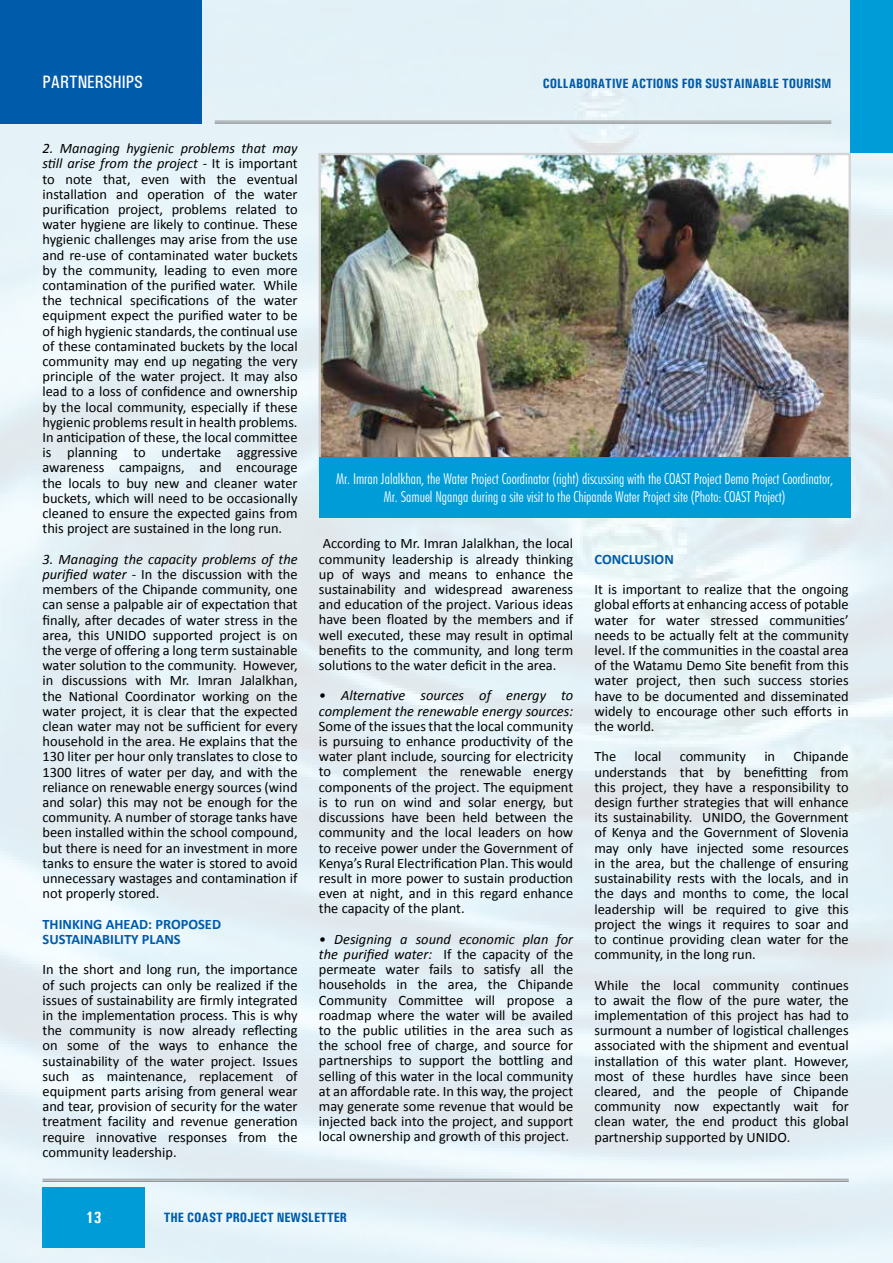
<style>
.page{position:relative;width:893px;height:1263px;background:#fff}
.page>*{position:absolute;margin:0;border:0;box-sizing:border-box;transform-origin:0 0}
.t1{font:500 condensed 18px "Univers";color:#fff}
.t2{font:700 condensed 16.5px "Univers";color:#fff}
.t3{font:300 condensed 15px/18px "Futura BT";color:#fff;text-align:center}
.t4{font:14.4px/15.1px "Calibri";color:#000;text-align:justify}
.t5{font:italic 14.4px/15.1px "Calibri";color:#000}
.t6{font:700 14.4px/15.1px "Calibri";color:#005baa}
.t7{font:700 condensed 13.5px "Univers";color:#005baa}
.s1{font-style:italic}
</style>
<div class="page">
<img style="left:0;top:0;width:893px;height:1263px">
<div style="left:43px;top:1187px;width:102px;height:61px;background:#009cd8"></div>
<hr style="left:43px;top:1179px;width:806px;height:1px;background:#939598">
<hr style="left:43px;top:1180px;width:806px;height:2px;background:#939598">
<div style="left:0;top:0;width:201px;height:124px;background:#005baa"></div>
<div style="left:850px;top:0;width:43px;height:153px;background:#009cd8"></div>
<hr style="left:215px;top:121px;width:616px;height:1px;background:#939598">
<hr style="left:215px;top:122px;width:616px;height:2px;background:#939598">
<img style="left:319px;top:153px;width:532px;height:320px">
<div style="left:319px;top:457px;width:531px;height:61px;background:#009cd8"></div>
<p class="t1" style="left:43px;top:71px;width:102px">PARTNERSHIPS</p>
<p class="t7" style="left:543px;top:76px;width:290px">COLLABORATIVE ACTIONS FOR SUSTAINABLE TOURISM</p>
<p class="t4" style="left:43px;top:141px;width:257px"><span class="s1">2. Managing hygienic problems that may still arise from the project</span> - It is important to note that, even with the eventual installation and operation of the water purification project, problems related to water hygiene are likely to continue. These hygienic challenges may arise from the use and re-use of contaminated water buckets by the community, leading to even more contamination of the purified water. While the technical specifications of the water equipment expect the purified water to be of high hygienic standards, the continual use of these contaminated buckets by the local community may end up negating the very principle of the water project. It may also lead to a loss of confidence and ownership by the local community, especially if these hygienic problems result in health problems.<br>In anticipation of these, the local committee is planning to undertake aggressive awareness campaigns, and encourage the locals to buy new and cleaner water buckets, which will need to be occasionally cleaned to ensure the expected gains from this project are sustained in the long run.</p>
<p class="t4" style="left:43px;top:551px;width:257px"><span class="s1">3. Managing the capacity problems of the purified water</span> - In the discussion with the members of the Chipande community, one can sense a palpable air of expectation that finally, after decades of water stress in the area, this UNIDO supported project is on the verge of offering a long term sustainable water solution to the community. However, in discussions with Mr. Imran Jalalkhan, the National Coordinator working on the water project, it is clear that the expected clean water may not be sufficient for every household in the area. He explains that the 130 liter per hour only translates to close to 1300 litres of water per day, and with the reliance on renewable energy sources (wind and solar) this may not be enough for the community. A number of storage tanks have been installed within the school compound, but there is need for an investment in more tanks to ensure the water is stored to avoid unnecessary wastages and contamination if not properly stored.</p>
<p class="t6" style="left:43px;top:916px;width:180px">THINKING AHEAD: PROPOSED<br>SUSTAINABILITY PLANS</p>
<p class="t4" style="left:43px;top:962px;width:257px">In the short and long run, the importance of such projects can only be realized if the issues of sustainability are firmly integrated in the implementation process. This is why the community is now already reflecting on some of the ways to enhance the sustainability of the water project. Issues such as maintenance, replacement of equipment parts arising from general wear and tear, provision of security for the water treatment facility and revenue generation require innovative responses from the community leadership.</p>
<p class="t3" style="left:336px;top:470px;width:499px">Mr. Imran Jalalkhan, the Water Project Coordinator (right) discussing with the COAST Project Demo Project Coordinator,<br>Mr. Samuel Nganga during a site visit to the Chipande Water Project site (Photo: COAST Project)</p>
<p class="t4" style="left:319px;top:536px;width:256px">According to Mr. Imran Jalalkhan, the local community leadership is already thinking up of ways and means to enhance the sustainability and widespread awareness and education of the project. Various ideas have been floated by the members and if well executed, these may result in optimal benefits to the community, and long term solutions to the water deficit in the area.</p>
<p class="t5" style="left:319px;top:687px;width:256px">• Alternative sources of energy to complement the renewable energy sources:</p>
<p class="t4" style="left:319px;top:718px;width:256px">Some of the issues that the local community is pursuing to enhance productivity of the water plant include, sourcing for electricity to complement the renewable energy components of the project. The equipment is to run on wind and solar energy, but discussions have been held between the community and the local leaders on how to receive power under the Government of Kenya’s Rural Electrification Plan. This would result in more power to sustain production even at night, and in this regard enhance the capacity of the plant.</p>
<p class="t4" style="left:319px;top:931px;width:256px"><span class="s1">• Designing a sound economic plan for the purified water:</span> If the capacity of the permeate water fails to satisfy all the households in the area, the Chipande Community Committee will propose a roadmap where the water will be availed to the public utilities in the area such as the school free of charge, and source for partnerships to support the bottling and selling of this water in the local community at an affordable rate. In this way, the project may generate some revenue that would be injected back into the project, and support local ownership and growth of this project.</p>
<p class="t6" style="left:594px;top:551px;width:81px">CONCLUSION</p>
<p class="t4" style="left:594px;top:582px;width:256px">It is important to realize that the ongoing global efforts at enhancing access of potable water for water stressed communities’ needs to be actually felt at the community level. If the communities in the coastal area of the Watamu Demo Site benefit from this water project, then such success stories have to be documented and disseminated widely to encourage other such efforts in the world.</p>
<p class="t4" style="left:594px;top:749px;width:23px">The</p>
<p class="t4" style="left:634px;top:749px;width:29px">local</p>
<p class="t4" style="left:680px;top:749px;width:68px">community</p>
<p class="t4" style="left:764px;top:749px;width:12px">in</p>
<p class="t4" style="left:594px;top:749px;width:256px;text-indent:199px">Chipande understands that by benefitting from this project, they have a responsibility to design further strategies that will enhance its sustainability. UNIDO, the Government of Kenya and the Government of Slovenia may only have injected some resources in the area, but the challenge of ensuring sustainability rests with the locals, and in the days and months to come, the local leadership will be required to give this project the wings it requires to soar and to continue providing clean water for the community, in the long run.</p>
<p class="t4" style="left:594px;top:977px;width:256px">While the local community continues to await the flow of the pure water, the implementation of this project has had to surmount a number of logistical challenges associated with the shipment and eventual installation of this water plant. However, most of these hurdles have since been cleared, and the people of Chipande community now expectantly wait for clean water, the end product this global partnership supported by UNIDO.</p>
<p class="t2" style="left:86px;top:1207px;width:17px">13</p>
<p class="t7" style="left:164px;top:1209px;width:185px">THE COAST PROJECT NEWSLETTER</p>
</div>
